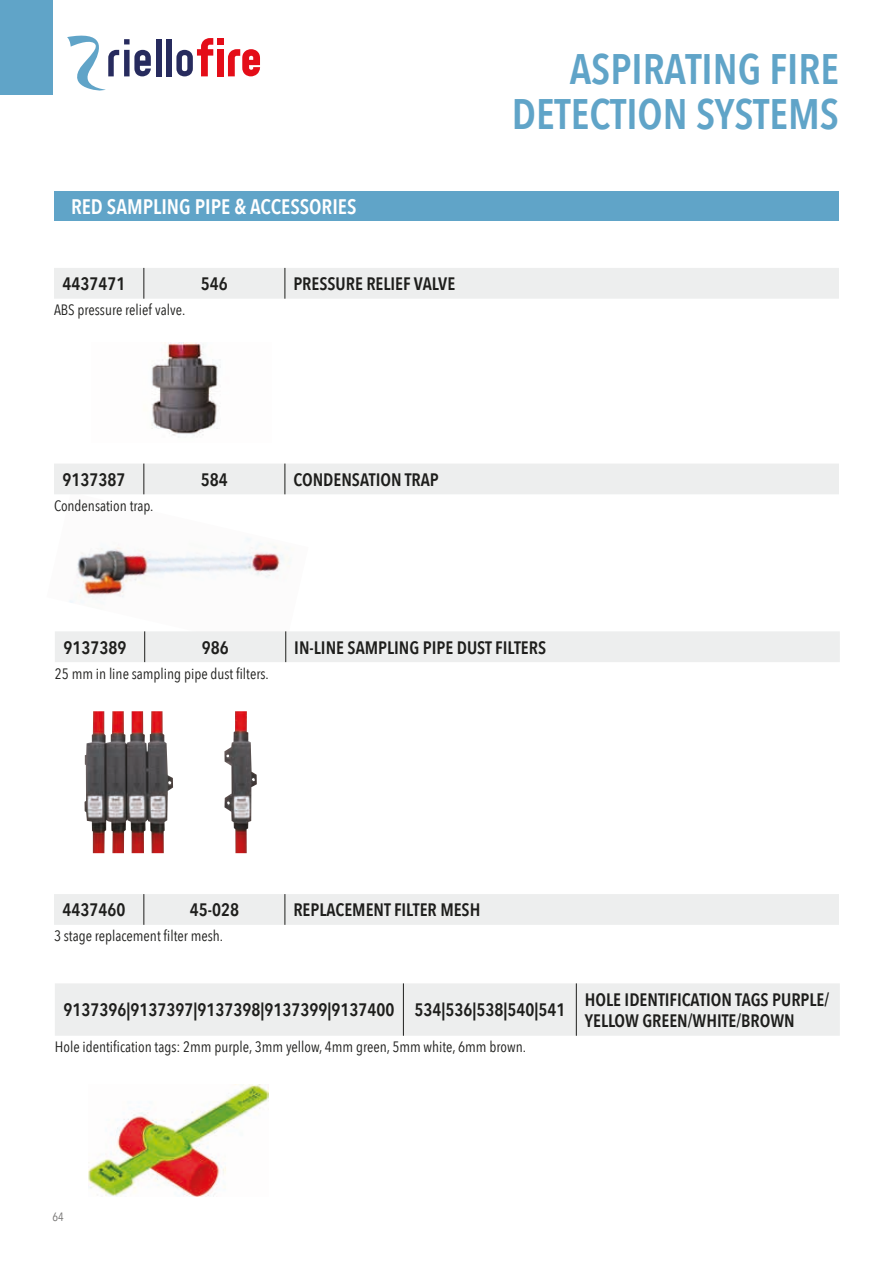
<style>
.page{position:relative;width:893px;height:1263px;background:#fff}
.page>*{position:absolute;margin:0;border:0;box-sizing:border-box;transform-origin:0 0}
.t1{font:600 42.6px/45px "Avenir Next Condensed";color:#60a4c8;text-align:right}
.t2{font:600 21px "Avenir Next Condensed";color:#fff}
.t3{font:600 18px/21.6px "Avenir Next Condensed";color:#1e1e1c}
.t4{font:15px "Avenir Next Condensed";color:#1e1e1c}
.t5{font:12px "Avenir Next Condensed";color:#71706f}
</style>
<div class="page">
<div style="left:156px;top:39px;width:5px;height:37px;background:#272b5e"></div>
<div style="left:166px;top:39px;width:6px;height:37px;background:#272b5e"></div>
<svg style="left:67px;top:35px;width:84px;height:56px"></svg>
<div style="left:217px;top:49px;width:7px;height:27px;background:#e40d18"></div>
<div style="left:217px;top:38px;width:7px;height:7px;background:#e40d18"></div>
<svg style="left:176px;top:38px;width:37px;height:38px"></svg>
<svg style="left:228px;top:49px;width:32px;height:27px"></svg>
<img style="left:151px;top:342px;width:70px;height:94px">
<img style="left:69px;top:494px;width:221px;height:109px">
<div style="left:55px;top:631px;width:785px;height:31px;background:#edeeee"></div>
<hr style="left:144px;top:631px;width:1px;height:31px;background:#1e1e1c">
<hr style="left:285px;top:631px;width:1px;height:31px;background:#1e1e1c">
<div style="left:55px;top:983px;width:785px;height:53px;background:#edeeee"></div>
<hr style="left:403px;top:983px;width:1px;height:53px;background:#1e1e1c">
<hr style="left:576px;top:983px;width:1px;height:53px;background:#1e1e1c">
<img style="left:84px;top:711px;width:173px;height:142px">
<img style="left:88px;top:1085px;width:181px;height:111px">
<div style="left:54px;top:464px;width:785px;height:30px;background:#edeeee"></div>
<hr style="left:144px;top:464px;width:1px;height:30px;background:#1e1e1c">
<hr style="left:285px;top:464px;width:1px;height:30px;background:#1e1e1c">
<div style="left:54px;top:268px;width:785px;height:31px;background:#edeeee"></div>
<hr style="left:144px;top:268px;width:1px;height:31px;background:#1e1e1c">
<hr style="left:285px;top:268px;width:1px;height:31px;background:#1e1e1c">
<div style="left:54px;top:894px;width:785px;height:31px;background:#edeeee"></div>
<hr style="left:144px;top:894px;width:1px;height:31px;background:#1e1e1c">
<hr style="left:285px;top:894px;width:1px;height:31px;background:#1e1e1c">
<div style="left:54px;top:191px;width:785px;height:30px;background:#60a4c8"></div>
<div style="left:0;top:0;width:52px;height:94px;background:#60a4c8"></div>
<p class="t2" style="left:71px;top:188px;width:287px">RED SAMPLING PIPE &amp; ACCESSORIES</p>
<p class="t3" style="left:63px;top:273px;width:64px">4437471</p>
<p class="t3" style="left:201px;top:273px;width:28px">546</p>
<p class="t3" style="left:293px;top:273px;width:163px">PRESSURE RELIEF VALVE</p>
<p class="t4" style="left:54px;top:297px;width:133px">ABS pressure relief valve.</p>
<h1 class="t1" style="left:512px;top:45px;width:329px">ASPIRATING FIRE<br>DETECTION SYSTEMS</h1>
<p class="t3" style="left:63px;top:468px;width:64px">9137387</p>
<p class="t3" style="left:201px;top:468px;width:28px">584</p>
<p class="t3" style="left:293px;top:468px;width:147px">CONDENSATION TRAP</p>
<p class="t4" style="left:54px;top:493px;width:101px">Condensation trap.</p>
<p class="t3" style="left:63px;top:636px;width:64px">9137389</p>
<p class="t3" style="left:202px;top:636px;width:28px">986</p>
<p class="t3" style="left:294px;top:636px;width:253px">IN-LINE SAMPLING PIPE DUST FILTERS</p>
<p class="t4" style="left:55px;top:660px;width:215px">25 mm in line sampling pipe dust filters.</p>
<p class="t3" style="left:63px;top:899px;width:64px">4437460</p>
<p class="t3" style="left:190px;top:899px;width:51px">45-028</p>
<p class="t3" style="left:293px;top:899px;width:189px">REPLACEMENT FILTER MESH</p>
<p class="t4" style="left:54px;top:923px;width:171px">3 stage replacement filter mesh.</p>
<p class="t3" style="left:63px;top:999px;width:503px">9137396|9137397|9137398|9137399|9137400 534|536|538|540|541</p>
<p class="t3" style="left:585px;top:988px;width:246px">HOLE IDENTIFICATION TAGS PURPLE/<br>YELLOW GREEN/WHITE/BROWN</p>
<p class="t4" style="left:55px;top:1034px;width:473px">Hole identification tags: 2mm purple, 3mm yellow, 4mm green, 5mm white, 6mm brown.</p>
<p class="t5" style="left:52px;top:1206px;width:13px">64</p>
</div>
